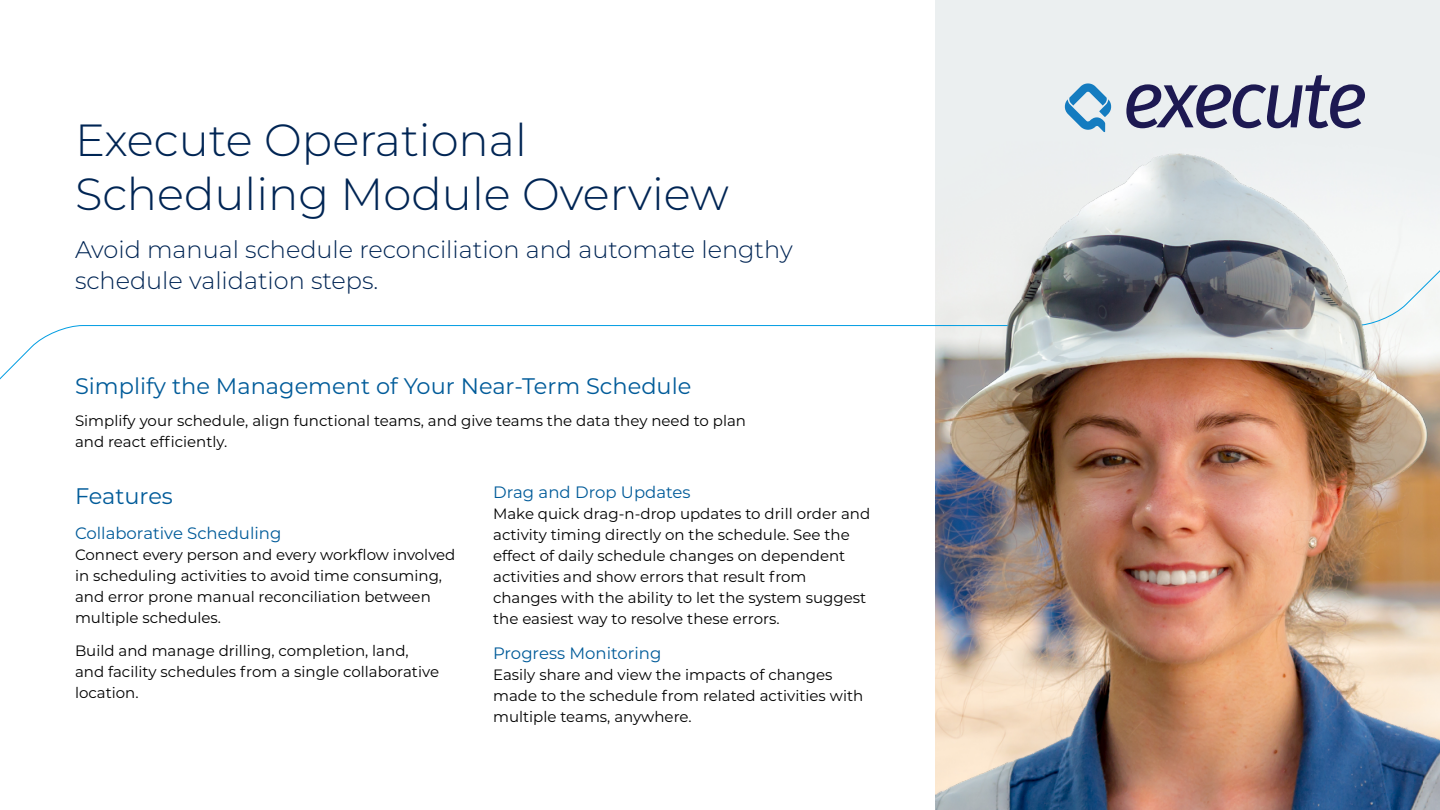
<style>
.page{position:relative;width:1440px;height:810px;background:#fff}
.page>*{position:absolute;margin:0;border:0;box-sizing:border-box;transform-origin:0 0}
.t1{font:300 45px/54px "Montserrat";color:#002554}
.t2{font:300 24px/31.5px "Montserrat";color:#002554}
.t3{font:22.5px "Montserrat";color:#005b99}
.t4{font:16.5px "Montserrat";color:#005b99}
.t5{font:15px/21px "Montserrat";color:#000}
</style>
<div class="page">
<svg style="left:1126px;top:75px;width:239px;height:53px;background:#a0a1b7"></svg>
<svg style="left:1065px;top:82px;width:47px;height:50px;background:#98c2dd"></svg>
<svg style="left:0;top:325px;width:935px;height:55px"></svg>
<img style="left:935px;top:148px;width:505px;height:662px">
<h1 class="t1" style="left:75px;top:112px;width:655px">Execute Operational<br>Scheduling Module Overview</h1>
<h2 class="t2" style="left:75px;top:233px;width:719px">Avoid manual schedule reconciliation and automate lengthy schedule validation steps.</h2>
<h3 class="t3" style="left:75px;top:370px;width:618px">Simplify the Management of Your Near-Term Schedule</h3>
<p class="t5" style="left:75px;top:410px;width:673px">Simplify your schedule, align functional teams, and give teams the data they need to plan and react efficiently.</p>
<h3 class="t3" style="left:75px;top:481px;width:99px">Features</h3>
<p class="t4" style="left:75px;top:522px;width:208px">Collaborative Scheduling</p>
<p class="t5" style="left:75px;top:544px;width:382px">Connect every person and every workflow involved in scheduling activities to avoid time consuming, and error prone manual reconciliation between multiple schedules.</p>
<p class="t5" style="left:75px;top:639px;width:366px">Build and manage drilling, completion, land, and facility schedules from a single collaborative location.</p>
<p class="t4" style="left:493px;top:481px;width:199px">Drag and Drop Updates</p>
<p class="t5" style="left:493px;top:503px;width:379px">Make quick drag-n-drop updates to drill order and activity timing directly on the schedule. See the effect of daily schedule changes on dependent activities and show errors that result from changes with the ability to let the system suggest the easiest way to resolve these errors.</p>
<p class="t4" style="left:493px;top:642px;width:170px">Progress Monitoring</p>
<p class="t5" style="left:493px;top:664px;width:372px">Easily share and view the impacts of changes made to the schedule from related activities with multiple teams, anywhere.</p>
</div>
